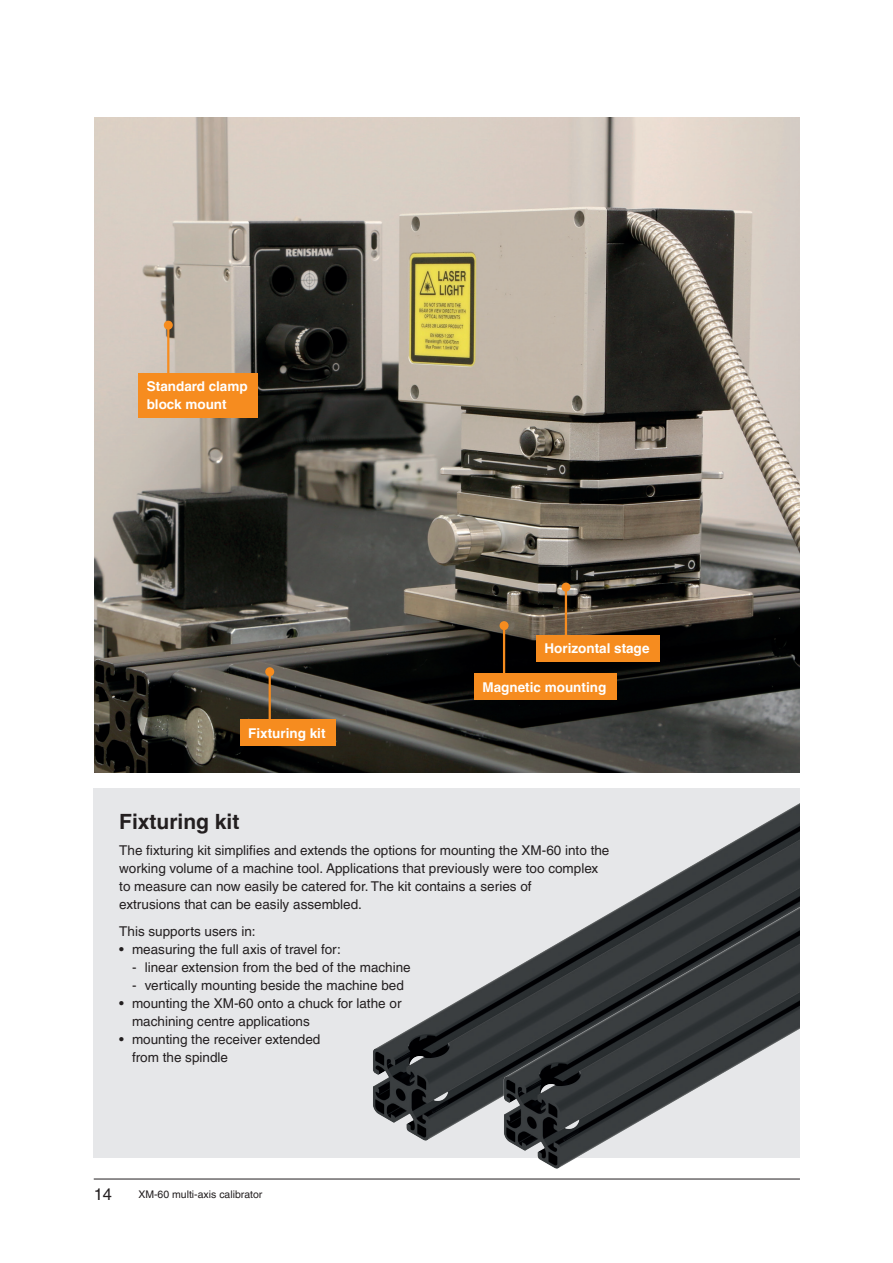
<style>
.page{position:relative;width:893px;height:1263px;background:#fff}
.page>*{position:absolute;margin:0;border:0;box-sizing:border-box;transform-origin:0 0}
.Subheading_14pt_Bold{font:700 21px "Helvetica LT Pro";color:#231f20}
.t1{font:16.5px "Helvetica LT Pro";color:#231f20}
.Body_Text_9pt_Bold{font:13.5px/18px "Helvetica LT Pro";color:#231f20}
.Subheading_14pt_Bold-2{font:700 13.5px/18px "Helvetica LT Pro";color:#fff}
.t2{font:10.5px "Helvetica LT Pro";color:#231f20}
</style>
<div class="page">
<hr style="left:94px;top:1179px;width:706px;height:1px;background:#231f20">
<img style="left:94px;top:118px;width:705px;height:655px">
<hr style="left:167px;top:325px;width:2px;height:55px;background:#f68c1f">
<div style="left:164px;top:321px;width:9px;height:9px;background:#f68c1f;border-radius:50%"></div>
<div style="left:138px;top:373px;width:120px;height:45px;background:#f68c1f"></div>
<hr style="left:503px;top:626px;width:2px;height:54px;background:#f68c1f">
<div style="left:500px;top:621px;width:9px;height:9px;background:#f68c1f;border-radius:50%"></div>
<hr style="left:269px;top:672px;width:2px;height:54px;background:#f68c1f">
<div style="left:265px;top:667px;width:9px;height:9px;background:#f68c1f;border-radius:50%"></div>
<div style="left:474px;top:673px;width:143px;height:27px;background:#f68c1f"></div>
<div style="left:240px;top:720px;width:96px;height:26px;background:#f68c1f"></div>
<div style="left:94px;top:788px;width:706px;height:369px;background:#e6e7e9"></div>
<hr style="left:565px;top:587px;width:2px;height:55px;background:#f68c1f">
<div style="left:561px;top:583px;width:9px;height:9px;background:#f68c1f;border-radius:50%"></div>
<div style="left:536px;top:635px;width:123px;height:27px;background:#f68c1f"></div>
<img style="left:364px;top:758px;width:436px;height:383px">
<img style="left:496px;top:786px;width:304px;height:393px">
<p class="Subheading_14pt_Bold-2" style="left:147px;top:377px;width:102px">Standard clamp block mount</p>
<p class="Subheading_14pt_Bold-2" style="left:248px;top:724px;width:79px">Fixturing kit</p>
<p class="Subheading_14pt_Bold-2" style="left:544px;top:639px;width:107px">Horizontal stage</p>
<p class="Subheading_14pt_Bold-2" style="left:483px;top:678px;width:125px">Magnetic mounting</p>
<p class="Subheading_14pt_Bold" style="left:119px;top:808px;width:122px">Fixturing kit</p>
<p class="Body_Text_9pt_Bold" style="left:119px;top:841px;width:492px">The fixturing kit simplifies and extends the options for mounting the XM-60 into the working volume of a machine tool. Applications that previously were too complex to measure can now easily be catered for. The kit contains a series of<br>extrusions that can be easily assembled.</p>
<p class="Body_Text_9pt_Bold" style="left:119px;top:922px;width:138px">This supports users in:</p>
<p class="Body_Text_9pt_Bold" style="left:119px;top:940px;width:223px">• measuring the full axis of travel for:</p>
<p class="Body_Text_9pt_Bold" style="left:132px;top:958px;width:280px">- linear extension from the bed of the machine</p>
<p class="Body_Text_9pt_Bold" style="left:132px;top:976px;width:273px">- vertically mounting beside the machine bed</p>
<p class="Body_Text_9pt_Bold" style="left:132px;top:994px;width:271px;text-indent:-13px">• mounting the XM-60 onto a chuck for lathe or machining centre applications</p>
<p class="Body_Text_9pt_Bold" style="left:132px;top:1030px;width:190px;text-indent:-13px">• mounting the receiver extended from the spindle</p>
<p class="t1" style="left:94px;top:1185px;width:20px">14</p>
<p class="t2" style="left:138px;top:1188px;width:126px">XM-60 multi-axis calibrator</p>
</div>
